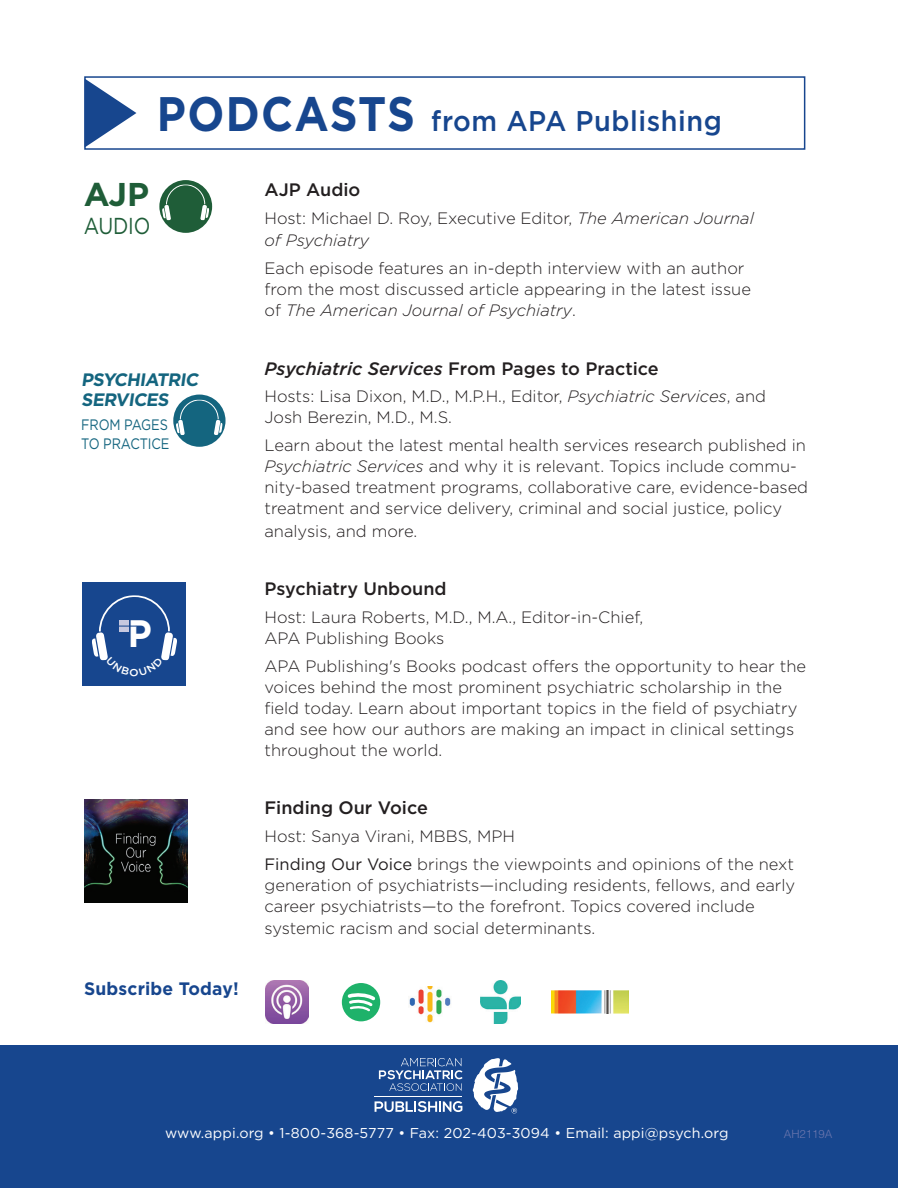
<style>
.page{position:relative;width:898px;height:1188px;background:#fff}
.page>*{position:absolute;margin:0;border:0;box-sizing:border-box;transform-origin:0 0}
.t1{font:700 38.25px "Gotham";color:#fff;scale:.94 1}
.t2{font:700 33px "Gotham";color:#1f5d38}
.t3{font:500 28.5px "Gotham";letter-spacing:.02em;color:#17468e;scale:.95 1}
.t4{font:23.1px "Gotham";letter-spacing:-.01em;color:#1f5d38;scale:.85 1}
.t5{font:500 18px "Gotham";color:#231f20}
.t6{font:italic 500 18px "Gotham";color:#231f20}
.t7{font:700 18px/20.1px "Gotham";color:#14657f}
.t8{font:700 18px "Gotham";letter-spacing:.01em;color:#17468e}
.t9{font:300 16.5px/21px "Gotham";color:#231f20}
.t10{font:15.15px/18.8px "Gotham";letter-spacing:-.01em;color:#14657f;scale:.85 1}
.t11{font:14.25px "Gotham";letter-spacing:.01em;color:#fff}
.t12{font:300 11.4px "Helvetica LT Std";color:#6b76ad}
.s1{font-weight:700;font-size:48.3px}
.s2{font-style:italic}
.s3{font-style:normal}
.s4{font-weight:400}
</style>
<div class="page">
<div style="left:0;top:1045px;width:898px;height:142px;background:#17468e"></div>
<svg style="left:374px;top:1101px;width:88px;height:11px"></svg>
<hr style="left:374px;top:1095px;width:88px;height:1px;background:#fff">
<svg style="left:379px;top:1058px;width:83px;height:32px"></svg>
<svg style="left:472px;top:1058px;width:46px;height:55px"></svg>
<img style="left:265px;top:980px;width:44px;height:43px">
<svg style="left:342px;top:983px;width:38px;height:38px"></svg>
<img style="left:409px;top:986px;width:42px;height:37px">
<img style="left:551px;top:990px;width:78px;height:23px">
<img style="left:480px;top:980px;width:41px;height:43px">
<div style="left:83px;top:582px;width:103px;height:103px;background:#17468e"></div>
<div style="left:159px;top:180px;width:53px;height:53px;background:#1f5d38;border-radius:50%"></div>
<svg style="left:162px;top:184px;width:47px;height:36px"></svg>
<div style="left:173px;top:394px;width:52px;height:53px;background:#14657f;border-radius:50%"></div>
<svg style="left:176px;top:399px;width:47px;height:36px"></svg>
<img style="left:84px;top:799px;width:104px;height:103px">
<div style="left:84px;top:76px;width:721px;height:74px;border:2px solid #17468e"></div>
<svg style="left:85px;top:78px;width:51px;height:69px"></svg>
<svg style="left:92px;top:595px;width:85px;height:66px"></svg>
<p class="t3" style="left:157px;top:110px;width:596px"><span class="s1">PODCASTS</span> from APA Publishing</p>
<p class="t2" style="left:84px;top:176px;width:67px">AJP</p>
<p class="t4" style="left:84px;top:217px;width:80px">AUDIO</p>
<p class="t5" style="left:264px;top:183px;width:97px">AJP Audio</p>
<p class="t9" style="left:264px;top:208px;width:491px;line-height:22.5px">Host: Michael D. Roy, Executive Editor, <span class="s2">The American Journal of Psychiatry</span></p>
<p class="t9" style="left:264px;top:259px;width:488px">Each episode features an in-depth interview with an author from the most discussed article appearing in the latest issue of <span class="s2">The American Journal of Psychiatry</span>.</p>
<p class="t7" style="left:81px;top:369px;width:120px">PSYCHIATRIC<br>SERVICES</p>
<p class="t10" style="left:81px;top:416px;width:105px">FROM PAGES<br>TO PRACTICE</p>
<p class="t1" style="left:128px;top:611px;width:27px">P</p>
<p class="t8" style="left:84px;top:978px;width:156px">Subscribe Today!</p>
<p class="t6" style="left:264px;top:360px;width:396px">Psychiatric Services <span class="s3">From Pages to Practice</span></p>
<p class="t9" style="left:264px;top:387px;width:503px">Hosts: Lisa Dixon, M.D., M.P.H., Editor, <span class="s2">Psychiatric Services</span>, and<br>Josh Berezin, M.D., M.S.</p>
<p class="t9" style="left:264px;top:436px;width:545px">Learn about the latest mental health services research published in <span class="s2">Psychiatric Services</span> and why it is relevant. Topics include commu&shy;nity-based treatment programs, collaborative care, evidence-based treatment and service delivery, criminal and social justice, policy</p>
<p class="t9" style="left:264px;top:521px;width:154px">analysis, and more.</p>
<p class="t5" style="left:264px;top:582px;width:184px">Psychiatry Unbound</p>
<p class="t9" style="left:264px;top:608px;width:380px">Host: Laura Roberts, M.D., M.A., Editor-in-Chief,<br>APA Publishing Books</p>
<p class="t9" style="left:264px;top:656px;width:543px">APA Publishing's Books podcast offers the opportunity to hear the voices behind the most prominent psychiatric scholarship in the field today. Learn about important topics in the field of psychiatry and see how our authors are making an impact in clinical settings throughout the world.</p>
<p class="t5" style="left:264px;top:801px;width:165px">Finding Our Voice</p>
<p class="t9" style="left:264px;top:823px;width:531px;line-height:27.8px">Host: Sanya Virani, MBBS, MPH<br><span class="s4">Finding Our Voice</span> brings the viewpoints and opinions of the next</p>
<p class="t9" style="left:264px;top:875px;width:532px">generation of psychiatrists—including residents, fellows, and early career psychiatrists—to the forefront. Topics covered include</p>
<p class="t9" style="left:264px;top:919px;width:332px">systemic racism and social determinants.</p>
<p class="t11" style="left:165px;top:1127px;width:565px">www.appi.org • 1-800-368-5777 • Fax: 202-403-3094 • Email: appi@psych.org</p>
<p class="t12" style="left:783px;top:1127px;width:50px">AH2119A</p>
</div>
